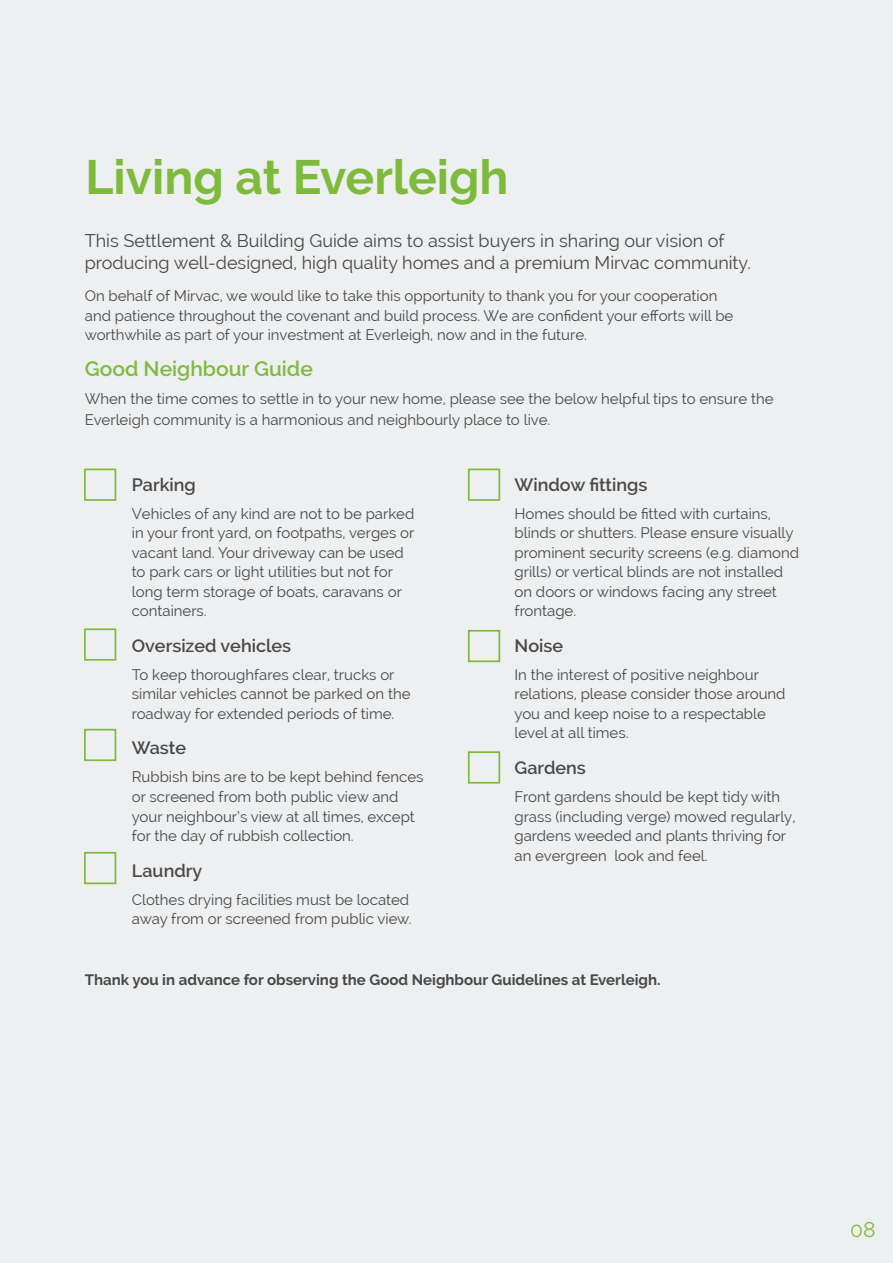
<style>
.page{position:relative;width:893px;height:1263px;background:#edeff0}
.page>*{position:absolute;margin:0;border:0;box-sizing:border-box;transform-origin:0 0}
.t1{font:700 48px "Raleway";color:#7ebb3d}
.t2{font:600 21px "Raleway";color:#7ebb3d}
.t3{font:21px "Raleway";color:#7ebb3d}
.t4{font:18px/22.5px "Raleway";color:#4a4845}
.t5{font:600 18px "Raleway";color:#4a4845}
.t6{font:15px/19.5px "Raleway";color:#4a4845}
.t7{font:700 15px "Raleway";color:#4a4845}
</style>
<div class="page">
<div style="left:84px;top:468px;width:32px;height:33px;border:2px solid #7ebb3d"></div>
<div style="left:468px;top:468px;width:32px;height:33px;border:2px solid #7ebb3d"></div>
<div style="left:84px;top:628px;width:32px;height:33px;border:2px solid #7ebb3d"></div>
<div style="left:468px;top:630px;width:32px;height:32px;border:2px solid #7ebb3d"></div>
<div style="left:84px;top:729px;width:32px;height:32px;border:2px solid #7ebb3d"></div>
<div style="left:84px;top:852px;width:32px;height:32px;border:2px solid #7ebb3d"></div>
<div style="left:468px;top:751px;width:32px;height:33px;border:2px solid #7ebb3d"></div>
<p class="t1" style="left:86px;top:150px;width:424px">Living at Everleigh</p>
<p class="t4" style="left:85px;top:229px;width:668px">This Settlement &amp; Building Guide aims to assist buyers in sharing our vision of producing well-designed, high quality homes and a premium Mirvac community.</p>
<p class="t6" style="left:85px;top:286px;width:650px">On behalf of Mirvac, we would like to take this opportunity to thank you for your cooperation and patience throughout the covenant and build process. We are confident your efforts will be worthwhile as part of your investment at Everleigh, now and in the future.</p>
<p class="t2" style="left:85px;top:356px;width:230px">Good Neighbour Guide</p>
<p class="t6" style="left:85px;top:388px;width:690px;line-height:21px">When the time comes to settle in to your new home, please see the below helpful tips to ensure the<br>Everleigh community is a harmonious and neighbourly place to live.</p>
<p class="t5" style="left:132px;top:474px;width:66px">Parking</p>
<p class="t6" style="left:132px;top:504px;width:284px">Vehicles of any kind are not to be parked in your front yard, on footpaths, verges or vacant land. Your driveway can be used to park cars or light utilities but not for long term storage of boats, caravans or containers.</p>
<p class="t5" style="left:132px;top:635px;width:161px">Oversized vehicles</p>
<p class="t6" style="left:132px;top:665px;width:280px">To keep thoroughfares clear, trucks or similar vehicles cannot be parked on the roadway for extended periods of time.</p>
<p class="t5" style="left:132px;top:738px;width:56px">Waste</p>
<p class="t6" style="left:132px;top:767px;width:293px">Rubbish bins are to be kept behind fences or screened from both public view and your neighbour’s view at all times, except for the day of rubbish collection.</p>
<p class="t5" style="left:132px;top:860px;width:72px">Laundry</p>
<p class="t6" style="left:132px;top:889px;width:281px">Clothes drying facilities must be located away from or screened from public view.</p>
<p class="t5" style="left:514px;top:474px;width:134px">Window fittings</p>
<p class="t6" style="left:514px;top:504px;width:286px">Homes should be fitted with curtains, blinds or shutters. Please ensure visually prominent security screens (e.g. diamond grills) or vertical blinds are not installed on doors or windows facing any street frontage.</p>
<p class="t5" style="left:514px;top:635px;width:50px">Noise</p>
<p class="t6" style="left:514px;top:665px;width:273px">In the interest of positive neighbour relations, please consider those around you and keep noise to a respectable level at all times.</p>
<p class="t5" style="left:514px;top:757px;width:73px">Gardens</p>
<p class="t6" style="left:514px;top:787px;width:282px">Front gardens should be kept tidy with grass (including verge) mowed regularly, gardens weeded and plants thriving for an evergreen look and feel.</p>
<p class="t7" style="left:85px;top:971px;width:577px">Thank you in advance for observing the Good Neighbour Guidelines at Everleigh.</p>
<p class="t3" style="left:850px;top:1218px;width:27px">08</p>
</div>
